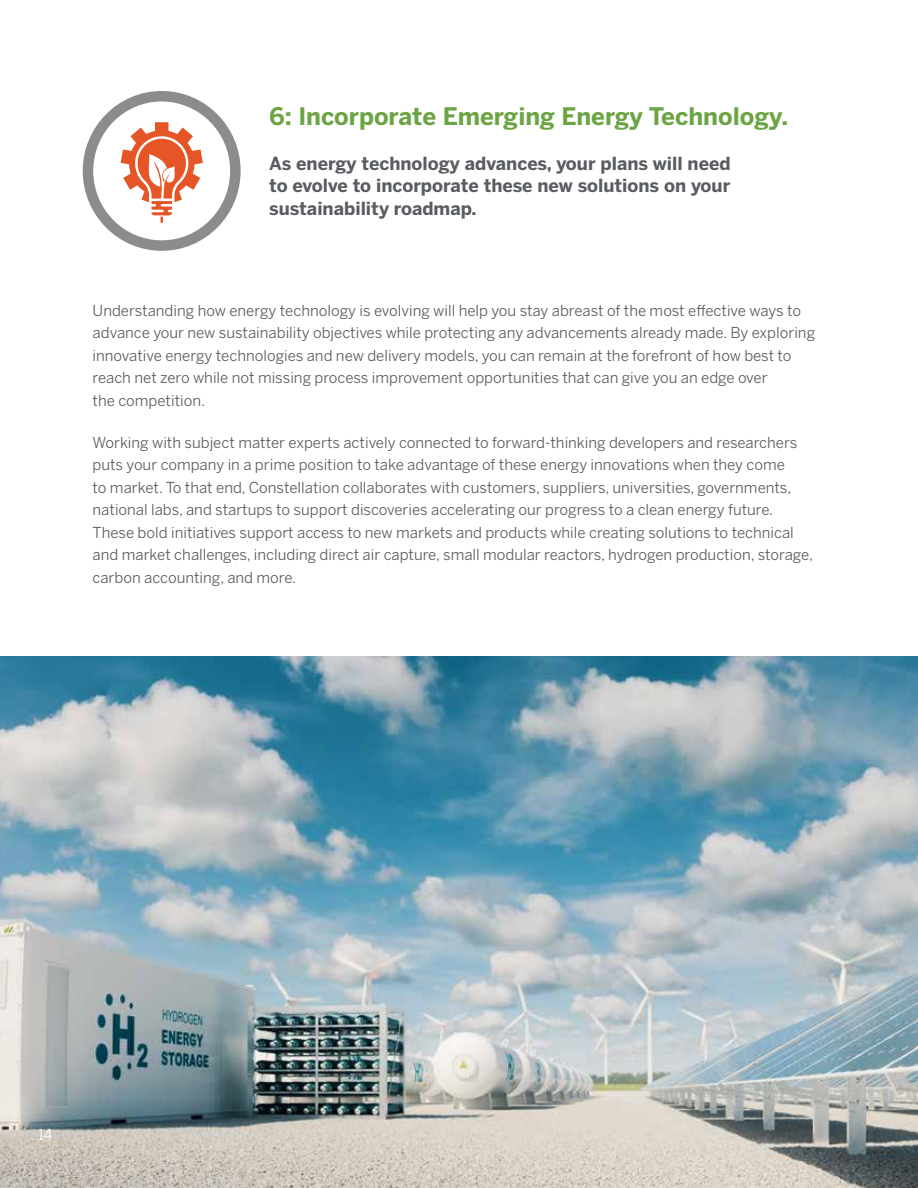
<style>
.page{position:relative;width:918px;height:1188px;background:#fff}
.page>*{position:absolute;margin:0;border:0;box-sizing:border-box;transform-origin:0 0}
.t1{font:700 24px "Benton Sans";color:#6ba543}
.t2{font:700 18px/22.5px "Benton Sans";color:#595c60;text-align:justify}
.t3{font:15px/22.5px "Benton Sans";color:#595c60}
.t4{font:15px "Benton Sans";color:#fff}
</style>
<div class="page">
<svg style="left:88px;top:96px;width:147px;height:150px"></svg>
<div style="left:83px;top:91px;width:158px;height:160px;border:10px solid #8b8c8b;border-radius:50%"></div>
<svg style="left:121px;top:122px;width:82px;height:101px"></svg>
<img style="left:0;top:656px;width:918px;height:532px">
<h1 class="t1" style="left:269px;top:102px;width:520px">6: Incorporate Emerging Energy Technology.</h1>
<p class="t2" style="left:269px;top:152px;width:463px">As energy technology advances, your plans will need to evolve to incorporate these new solutions on your sustainability roadmap.</p>
<p class="t3" style="left:93px;top:299px;width:724px">Understanding how energy technology is evolving will help you stay abreast of the most effective ways to advance your new sustainability objectives while protecting any advancements already made. By exploring innovative energy technologies and new delivery models, you can remain at the forefront of how best to reach net zero while not missing process improvement opportunities that can give you an edge over<br>the competition.</p>
<p class="t3" style="left:93px;top:431px;width:722px">Working with subject matter experts actively connected to forward-thinking developers and researchers puts your company in a prime position to take advantage of these energy innovations when they come<br>to market. To that end, Constellation collaborates with customers, suppliers, universities, governments, national labs, and startups to support discoveries accelerating our progress to a clean energy future.<br>These bold initiatives support access to new markets and products while creating solutions to technical and market challenges, including direct air capture, small modular reactors, hydrogen production, storage, carbon accounting, and more.</p>
<p class="t4" style="left:38px;top:1126px;width:16px">14</p>
</div>
